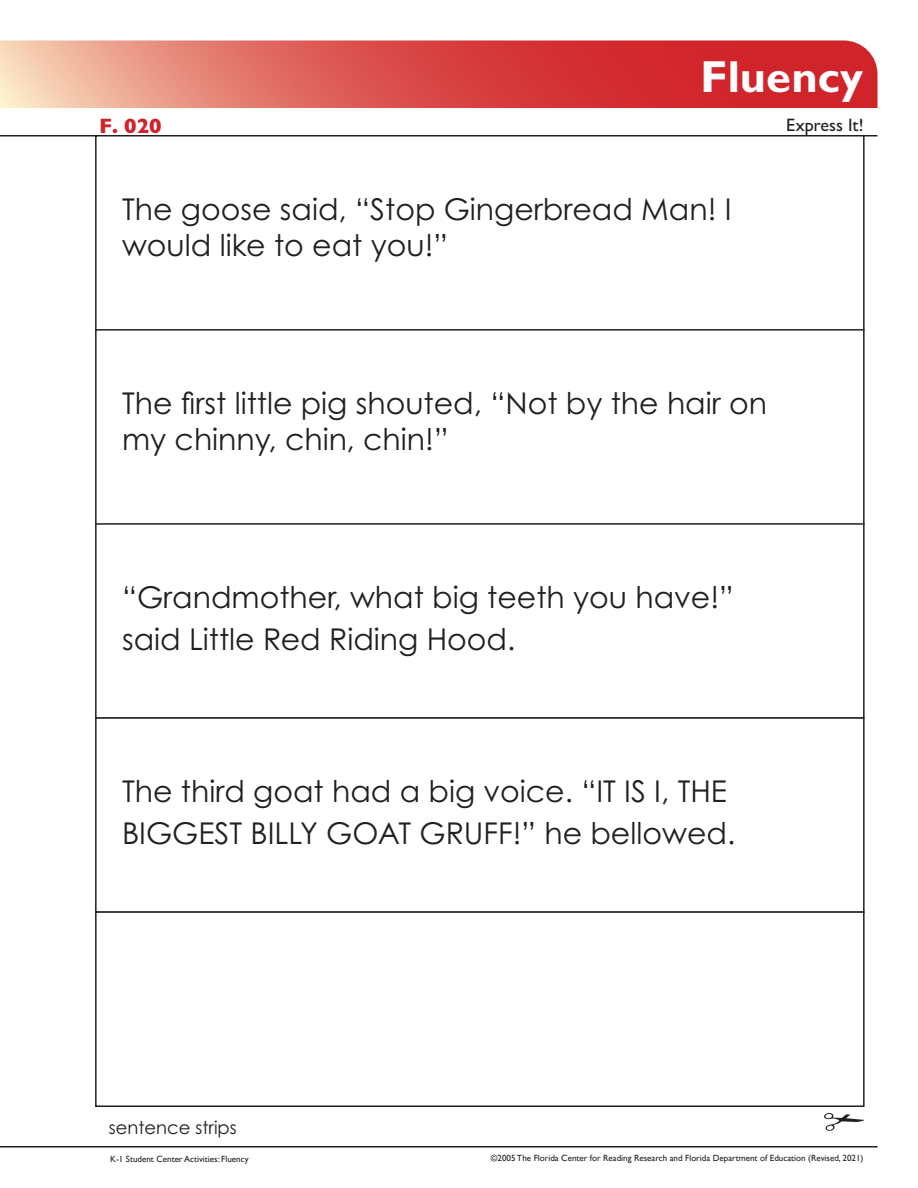
<style>
.page{position:relative;width:918px;height:1188px;background:#fff}
.page>*{position:absolute;margin:0;border:0;box-sizing:border-box;transform-origin:0 0}
.t1{font:700 45px "Gill Sans";color:#fff}
.t2{font:30px/36px "Century Gothic Pro";color:#231f20}
.t3{font:800 21px "Gill Sans";color:#d1232a}
.t4{font:18px "Century Gothic Pro";color:#231f20}
.Activity_Name{font:500 18px "Gill Sans";color:#231f20}
.t5{font:9px "Gill Sans";color:#231f20}
</style>
<div class="page">
<svg style="left:0;top:40px;width:878px;height:68px;background:#dc5b57"></svg>
<hr style="left:0;top:135px;width:878px;height:1px;background:#231f20">
<hr style="left:0;top:1146px;width:878px;height:2px;background:#231f20">
<div style="left:95px;top:135px;width:770px;height:196px;border:2px solid #231f20"></div>
<div style="left:95px;top:329px;width:770px;height:196px;border:2px solid #231f20"></div>
<div style="left:95px;top:523px;width:770px;height:196px;border:2px solid #231f20"></div>
<div style="left:95px;top:717px;width:770px;height:196px;border:2px solid #231f20"></div>
<div style="left:95px;top:911px;width:770px;height:196px;border:2px solid #231f20"></div>
<svg style="left:824px;top:1113px;width:41px;height:18px"></svg>
<h1 class="t1" style="left:701px;top:49px;width:164px">Fluency</h1>
<p class="t3" style="left:99px;top:114px;width:64px">F. 020</p>
<p class="Activity_Name" style="left:786px;top:114px;width:79px">Express It!</p>
<p class="t2" style="left:122px;top:191px;width:611px">The goose said, “Stop Gingerbread Man! I would like to eat you!”</p>
<p class="t2" style="left:122px;top:385px;width:647px">The first little pig shouted, “Not by the hair on my chinny, chin, chin!”</p>
<p class="t2" style="left:122px;top:576px;width:613px;line-height:42px">“Grandmother, what big teeth you have!” said Little Red Riding Hood.</p>
<p class="t2" style="left:122px;top:770px;width:615px;line-height:42px">The third goat had a big voice. “IT IS I, THE<br>BIGGEST BILLY GOAT GRUFF!” he bellowed.</p>
<p class="t4" style="left:109px;top:1117px;width:130px">sentence strips</p>
<p class="t5" style="left:110px;top:1154px;width:140px">K-1 Student Center Activities: Fluency</p>
<p class="t5" style="left:491px;top:1152px;width:374px">©2005 The Florida Center for Reading Research and Florida Department of Education (Revised, 2021)</p>
</div>
